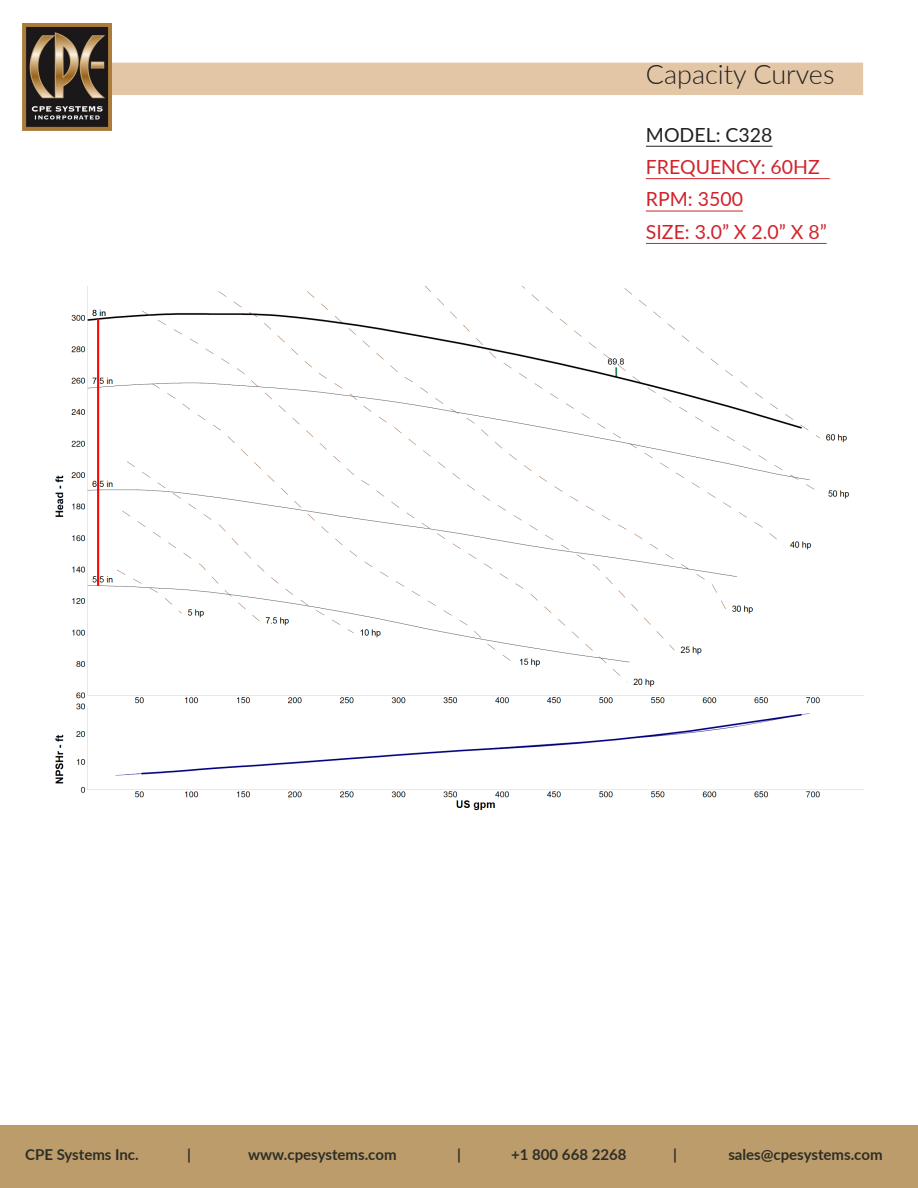
<style>
.page{position:relative;width:918px;height:1188px;background:#fff}
.page>*{position:absolute;margin:0;border:0;box-sizing:border-box;transform-origin:0 0}
.t1{font:300 27px "Lato";color:#231f20}
.Header_3{font:19.5px "Lato";color:#d1232a}
.Header_3-2{font:19.5px "Lato";color:#231f20}
.t2{font:700 15px "Lato";color:#2e2e26}
</style>
<div class="page">
<div style="left:0;top:1125px;width:918px;height:63px;background:#bc9c6b"></div>
<div style="left:41px;top:63px;width:822px;height:32px;background:#e2c6a5"></div>
<img style="left:23px;top:23px;width:89px;height:107px">
<hr style="left:646px;top:146px;width:127px;height:1px;background:#231f20">
<hr style="left:646px;top:178px;width:184px;height:1px;background:#d1232a">
<hr style="left:646px;top:211px;width:97px;height:1px;background:#d1232a">
<hr style="left:646px;top:243px;width:181px;height:1px;background:#d1232a">
<img style="left:55px;top:286px;width:808px;height:524px">
<h1 class="t1" style="left:646px;top:56px;width:190px">Capacity Curves</h1>
<p class="Header_3-2" style="left:646px;top:121px;width:128px">MODEL: C328</p>
<p class="Header_3" style="left:646px;top:153px;width:175px">FREQUENCY: 60HZ</p>
<p class="Header_3" style="left:646px;top:185px;width:99px">RPM: 3500</p>
<p class="Header_3" style="left:646px;top:218px;width:182px">SIZE: 3.0” X 2.0” X 8”</p>
<p class="t2" style="left:25px;top:1143px;width:115px">CPE Systems Inc.</p>
<p class="t2" style="left:187px;top:1143px;width:5px">|</p>
<p class="t2" style="left:248px;top:1143px;width:150px">www.cpesystems.com</p>
<p class="t2" style="left:457px;top:1143px;width:5px">|</p>
<p class="t2" style="left:511px;top:1143px;width:117px">+1 800 668 2268</p>
<p class="t2" style="left:673px;top:1143px;width:5px">|</p>
<p class="t2" style="left:728px;top:1143px;width:156px">sales@cpesystems.com</p>
</div>
